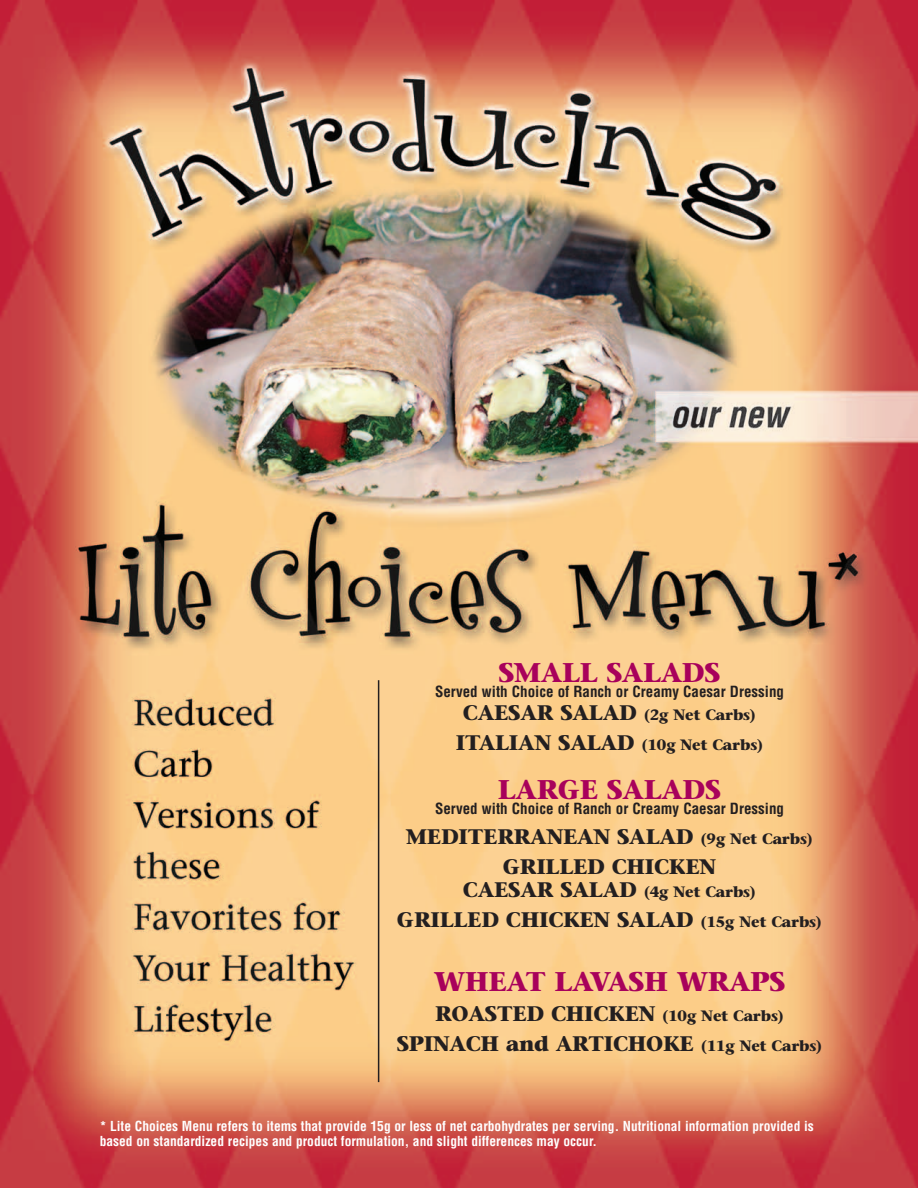
<style>
.page{position:relative;width:918px;height:1188px;background:#fff}
.page>*{position:absolute;margin:0;border:0;box-sizing:border-box;transform-origin:0 0}
.t1{font:700 27px "Stone Serif";letter-spacing:-.015em;color:#a8015b}
.t2{font:700 21px/30px "Stone Serif";letter-spacing:-.015em;color:#231f20;text-align:center}
.t3{font:700 condensed 15px "Helvetica";color:#231f20}
.t4{font:700 15px/30px "Stone Serif";letter-spacing:-.015em;color:#231f20;text-align:center}
.t5{font:700 condensed 13.5px/15px "Helvetica";color:#fff}
.s1{font-size:21px}
.s2{font-size:15px}
</style>
<div class="page">
<img style="left:0;top:0;width:918px;height:1188px">
<hr style="left:378px;top:680px;width:1px;height:402px;background:#231f20">
<h1 class="t1" style="left:499px;top:663px;width:224px">SMALL SALADS</h1>
<p class="t3" style="left:435px;top:683px;width:350px">Served with Choice of Ranch or Creamy Caesar Dressing</p>
<p class="t4" style="left:456px;top:701px;width:309px"><span class="s1">CAESAR SALAD</span> (2g Net Carbs)<br><span class="s1">ITALIAN SALAD</span> (10g Net Carbs)</p>
<h1 class="t1" style="left:498px;top:780px;width:225px">LARGE SALADS</h1>
<p class="t3" style="left:435px;top:800px;width:351px">Served with Choice of Ranch or Creamy Caesar Dressing</p>
<h2 class="t2" style="left:406px;top:824px;width:408px">MEDITERRANEAN SALAD <span class="s2">(9g Net Carbs)<br></span>GRILLED CHICKEN</h2>
<p class="t4" style="left:463px;top:878px;width:295px"><span class="s1">CAESAR SALAD</span> (4g Net Carbs)</p>
<h2 class="t2" style="left:397px;top:907px;width:427px">GRILLED CHICKEN SALAD <span class="s2">(15g Net Carbs)</span></h2>
<h1 class="t1" style="left:434px;top:972px;width:353px">WHEAT LAVASH WRAPS</h1>
<h2 class="t2" style="left:397px;top:1001px;width:427px">ROASTED CHICKEN <span class="s2">(10g Net Carbs)<br></span>SPINACH and ARTICHOKE <span class="s2">(11g Net Carbs)</span></h2>
<p class="t5" style="left:100px;top:1119px;width:716px">* Lite Choices Menu refers to items that provide 15g or less of net carbohydrates per serving. Nutritional information provided is based on standardized recipes and product formulation, and slight differences may occur.</p>
</div>
